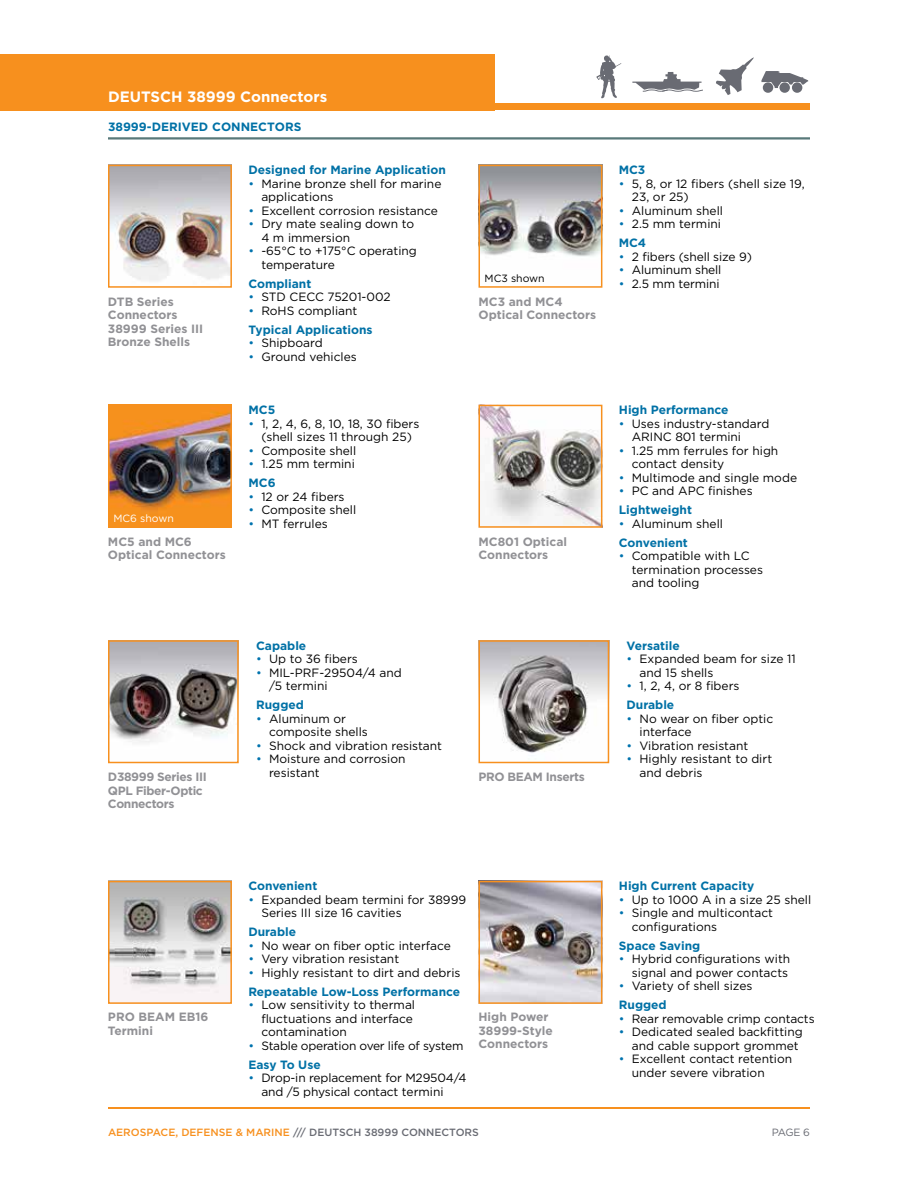
<style>
.page{position:relative;width:918px;height:1188px;background:#fff}
.page>*{position:absolute;margin:0;border:0;box-sizing:border-box;transform-origin:0 0}
.t1{font:700 15px "Gotham";color:#fff}
.t2{font:12px/13.5px "Gotham";color:#000}
.t3{font:700 12px/18.9px "Gotham";color:#0071a6}
.t4{font:700 12px/13.5px "Gotham";color:#919195}
.t5{font:700 12px/13.5px "Gotham";letter-spacing:-.03em;color:#919195}
.t6{font:12px/18.9px "Gotham";letter-spacing:-.02em;color:#000}
.t7{font:500 10.5px "Gotham";color:#696b73}
.t8{font:10.5px "Gotham";color:#000}
.t9{font:10.5px "Gotham";color:#fff}
.t10{font:10.5px "Gotham";color:#696b73}
.s1{color:#0073ae}
.s2{font-weight:400;color:#0073ae}
.s3{font-weight:400;color:#000}
.s4{font-weight:700;color:#0071a6}
.s5{color:#f7901e}
</style>
<div class="page">
<hr style="left:108px;top:1107px;width:702px;height:1px;background:#f7901e">
<div style="left:0;top:54px;width:495px;height:56px;background:#f7901e"></div>
<div style="left:0;top:104px;width:810px;height:6px;background:#f7901e"></div>
<svg style="left:716px;top:57px;width:38px;height:38px"></svg>
<svg style="left:632px;top:72px;width:71px;height:20px"></svg>
<svg style="left:596px;top:55px;width:25px;height:43px"></svg>
<div style="left:779px;top:82px;width:11px;height:11px;background:#696b73;border-radius:50%"></div>
<div style="left:792px;top:82px;width:10px;height:11px;background:#696b73;border-radius:50%"></div>
<svg style="left:761px;top:71px;width:47px;height:17px"></svg>
<div style="left:763px;top:82px;width:10px;height:11px;background:#696b73;border-radius:50%"></div>
<hr style="left:108px;top:137px;width:702px;height:3px;background:#59797a">
<img style="left:111px;top:168px;width:118px;height:113px">
<div style="left:108px;top:165px;width:124px;height:123px;border:2px solid #f7901e"></div>
<img style="left:111px;top:884px;width:118px;height:117px">
<div style="left:108px;top:881px;width:124px;height:123px;border:2px solid #f7901e"></div>
<img style="left:482px;top:884px;width:117px;height:117px">
<div style="left:479px;top:881px;width:123px;height:123px;border:2px solid #f7901e"></div>
<img style="left:111px;top:643px;width:125px;height:100px">
<div style="left:108px;top:640px;width:131px;height:123px;border:2px solid #f7901e"></div>
<img style="left:482px;top:643px;width:124px;height:110px">
<div style="left:479px;top:640px;width:130px;height:123px;border:2px solid #f7901e"></div>
<img style="left:482px;top:168px;width:117px;height:89px">
<div style="left:479px;top:165px;width:123px;height:123px;border:2px solid #f7901e"></div>
<img style="left:111px;top:408px;width:118px;height:117px">
<div style="left:108px;top:405px;width:124px;height:123px;border:2px solid #f7901e"></div>
<img style="left:482px;top:408px;width:117px;height:117px">
<div style="left:479px;top:405px;width:123px;height:123px;border:2px solid #f7901e"></div>
<p class="t1" style="left:108px;top:87px;width:221px">DEUTSCH 38999 Connectors</p>
<p class="t3" style="left:108px;top:117px;width:195px">38999-DERIVED CONNECTORS</p>
<p class="t4" style="left:108px;top:294px;width:97px">DTB Series<br>Connectors<br>38999 Series III<br>Bronze Shells</p>
<p class="t9" style="left:113px;top:512px;width:62px">MC6 shown</p>
<p class="t3" style="left:248px;top:161px;width:199px">Designed for Marine Application</p>
<p class="t2" style="left:261px;top:177px;width:182px;text-indent:-13px"><span class="s1">•</span> Marine bronze shell for marine applications</p>
<p class="t2" style="left:248px;top:204px;width:191px"><span class="s1">•</span> Excellent corrosion resistance</p>
<p class="t2" style="left:261px;top:217px;width:155px;text-indent:-13px"><span class="s1">•</span> Dry mate sealing down to<br>4 m immersion</p>
<p class="t2" style="left:261px;top:244px;width:157px;text-indent:-13px"><span class="s1">•</span> -65°C to +175°C operating temperature</p>
<p class="t3" style="left:248px;top:274px;width:65px">Compliant</p>
<p class="t2" style="left:248px;top:290px;width:144px"><span class="s1">•</span> STD CECC 75201-002</p>
<p class="t3" style="left:248px;top:301px;width:126px"><span class="s2">•</span> <span class="s3">RoHS compliant<br></span>Typical Applications</p>
<p class="t2" style="left:248px;top:336px;width:76px"><span class="s1">•</span> Shipboard</p>
<p class="t2" style="left:248px;top:349px;width:110px"><span class="s1">•</span> Ground vehicles</p>
<p class="t3" style="left:248px;top:401px;width:28px">MC5</p>
<p class="t2" style="left:248px;top:417px;width:173px;text-align:center"><span class="s1">•</span> 1, 2, 4, 6, 8, 10, 18, 30 fibers (shell sizes 11 through 25)</p>
<p class="t2" style="left:248px;top:444px;width:109px"><span class="s1">•</span> Composite shell</p>
<p class="t2" style="left:248px;top:454px;width:108px;line-height:18.9px"><span class="s1">•</span> 1.25 mm termini<br><span class="s4">MC6</span></p>
<p class="t2" style="left:248px;top:489px;width:98px"><span class="s1">•</span> 12 or 24 fibers</p>
<p class="t2" style="left:248px;top:503px;width:109px"><span class="s1">•</span> Composite shell</p>
<p class="t2" style="left:248px;top:516px;width:81px"><span class="s1">•</span> MT ferrules</p>
<p class="t8" style="left:485px;top:271px;width:62px">MC3 shown</p>
<p class="t4" style="left:478px;top:294px;width:119px">MC3 and MC4<br>Optical Connectors</p>
<p class="t4" style="left:108px;top:534px;width:119px">MC5 and MC6<br>Optical Connectors</p>
<p class="t4" style="left:478px;top:534px;width:90px">MC801 Optical<br>Connectors</p>
<p class="t3" style="left:256px;top:636px;width:52px">Capable</p>
<p class="t2" style="left:256px;top:652px;width:103px"><span class="s1">•</span> Up to 36 fibers</p>
<p class="t2" style="left:269px;top:666px;width:134px;text-indent:-13px"><span class="s1">•</span> MIL-PRF-29504/4 and /5 termini</p>
<p class="t3" style="left:256px;top:695px;width:49px">Rugged</p>
<p class="t2" style="left:269px;top:711px;width:100px;text-indent:-13px"><span class="s1">•</span> Aluminum or composite shells</p>
<p class="t2" style="left:256px;top:738px;width:188px"><span class="s1">•</span> Shock and vibration resistant</p>
<p class="t2" style="left:269px;top:752px;width:138px;text-indent:-13px"><span class="s1">•</span> Moisture and corrosion resistant</p>
<p class="t5" style="left:108px;top:770px;width:100px">D38999 Series III<br>QPL Fiber-Optic<br>Connectors</p>
<p class="t5" style="left:478px;top:770px;width:108px">PRO BEAM Inserts</p>
<p class="t3" style="left:619px;top:161px;width:28px">MC3</p>
<p class="t2" style="left:632px;top:177px;width:174px;text-indent:-13px"><span class="s1">•</span> 5, 8, or 12 fibers (shell size 19,<br>23, or 25)</p>
<p class="t2" style="left:619px;top:204px;width:106px"><span class="s1">•</span> Aluminum shell</p>
<p class="t2" style="left:619px;top:214px;width:104px;line-height:18.9px"><span class="s1">•</span> 2.5 mm termini<br><span class="s4">MC4</span></p>
<p class="t2" style="left:619px;top:249px;width:134px"><span class="s1">•</span> 2 fibers (shell size 9)</p>
<p class="t2" style="left:619px;top:263px;width:104px"><span class="s1">•</span> Aluminum shell</p>
<p class="t2" style="left:619px;top:276px;width:102px"><span class="s1">•</span> 2.5 mm termini</p>
<p class="t3" style="left:619px;top:401px;width:111px">High Performance</p>
<p class="t2" style="left:632px;top:417px;width:139px;text-indent:-13px"><span class="s1">•</span> Uses industry-standard<br>ARINC 801 termini</p>
<p class="t2" style="left:632px;top:444px;width:148px;text-indent:-13px"><span class="s1">•</span> 1.25 mm ferrules for high contact density</p>
<p class="t2" style="left:619px;top:471px;width:180px"><span class="s1">•</span> Multimode and single mode</p>
<p class="t2" style="left:619px;top:481px;width:135px;line-height:18.9px"><span class="s1">•</span> PC and APC finishes<br><span class="s4">Lightweight</span></p>
<p class="t2" style="left:619px;top:514px;width:106px;line-height:18.9px"><span class="s1">•</span> Aluminum shell<br><span class="s4">Convenient</span></p>
<p class="t2" style="left:632px;top:549px;width:133px;text-indent:-13px"><span class="s1">•</span> Compatible with LC termination processes and tooling</p>
<p class="t3" style="left:627px;top:636px;width:55px">Versatile</p>
<p class="t2" style="left:640px;top:652px;width:158px;text-indent:-13px"><span class="s1">•</span> Expanded beam for size 11 and 15 shells</p>
<p class="t2" style="left:627px;top:676px;width:114px;line-height:18.9px"><span class="s1">•</span> 1, 2, 4, or 8 fibers<br><span class="s4">Durable</span></p>
<p class="t2" style="left:640px;top:711px;width:135px;text-indent:-13px"><span class="s1">•</span> No wear on fiber optic interface</p>
<p class="t2" style="left:627px;top:738px;width:123px"><span class="s1">•</span> Vibration resistant</p>
<p class="t2" style="left:640px;top:752px;width:134px;text-indent:-13px"><span class="s1">•</span> Highly resistant to dirt and debris</p>
<p class="t4" style="left:108px;top:1010px;width:102px">PRO BEAM EB16<br>Termini</p>
<p class="t3" style="left:248px;top:877px;width:71px">Convenient</p>
<p class="t2" style="left:261px;top:893px;width:206px;text-indent:-13px"><span class="s1">•</span> Expanded beam termini for 38999<br>Series III size 16 cavities</p>
<p class="t3" style="left:248px;top:923px;width:49px">Durable</p>
<p class="t2" style="left:248px;top:939px;width:204px"><span class="s1">•</span> No wear on fiber optic interface</p>
<p class="t2" style="left:248px;top:952px;width:152px"><span class="s1">•</span> Very vibration resistant</p>
<p class="t2" style="left:248px;top:963px;width:214px;line-height:18.9px"><span class="s1">•</span> Highly resistant to dirt and debris<br><span class="s4">Repeatable Low-Loss Performance</span></p>
<p class="t2" style="left:261px;top:998px;width:155px;text-indent:-13px"><span class="s1">•</span> Low sensitivity to thermal fluctuations and interface contamination</p>
<p class="t6" style="left:248px;top:1036px;width:217px"><span class="s1">•</span> Stable operation over life of system<br><span class="s4">Easy To Use</span></p>
<p class="t2" style="left:261px;top:1071px;width:207px;text-indent:-13px"><span class="s1">•</span> Drop-in replacement for M29504/4 and /5 physical contact termini</p>
<p class="t4" style="left:478px;top:1010px;width:76px">High Power<br>38999-Style<br>Connectors</p>
<p class="t3" style="left:619px;top:877px;width:137px">High Current Capacity</p>
<p class="t2" style="left:619px;top:893px;width:194px"><span class="s1">•</span> Up to 1000 A in a size 25 shell</p>
<p class="t2" style="left:632px;top:906px;width:143px;text-indent:-13px"><span class="s1">•</span> Single and multicontact configurations</p>
<p class="t3" style="left:619px;top:936px;width:83px">Space Saving</p>
<p class="t2" style="left:619px;top:952px;width:173px;text-align:right"><span class="s1">•</span> Hybrid configurations with signal and power contacts</p>
<p class="t2" style="left:619px;top:976px;width:135px;line-height:18.9px"><span class="s1">•</span> Variety of shell sizes<br><span class="s4">Rugged</span></p>
<p class="t2" style="left:619px;top:1011px;width:197px"><span class="s1">•</span> Rear removable crimp contacts</p>
<p class="t2" style="left:632px;top:1025px;width:172px;text-indent:-13px"><span class="s1">•</span> Dedicated sealed backfitting and cable support grommet</p>
<p class="t2" style="left:632px;top:1052px;width:162px;text-indent:-13px"><span class="s1">•</span> Excellent contact retention under severe vibration</p>
<p class="t7" style="left:108px;top:1125px;width:372px"><span class="s5">AEROSPACE, DEFENSE &amp; MARINE</span> /// DEUTSCH 38999 CONNECTORS</p>
<p class="t10" style="left:772px;top:1125px;width:40px">PAGE 6</p>
</div>
